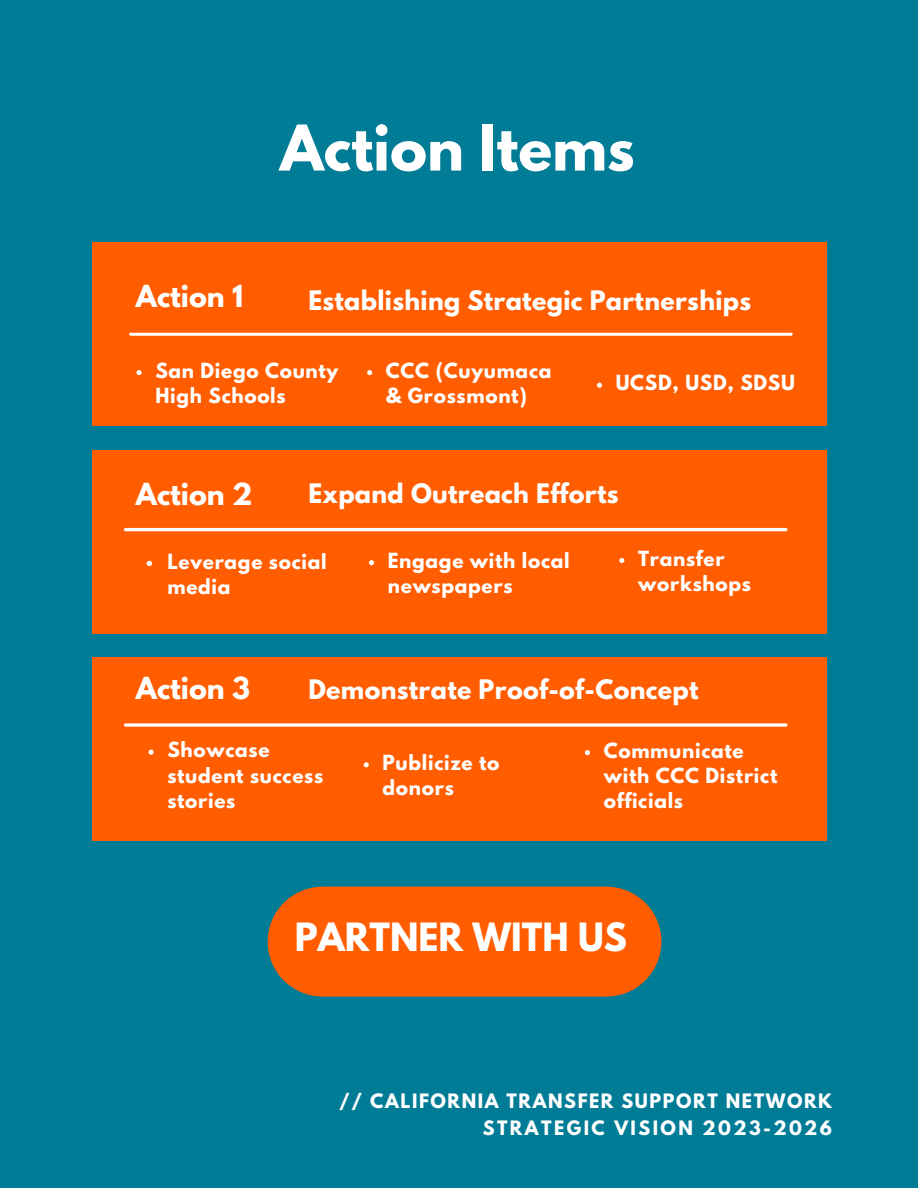
<style>
.page{position:relative;width:918px;height:1188px;background:#007c96}
.page>*{position:absolute;margin:0;border:0;box-sizing:border-box;transform-origin:0 0}
.t1{font:700 55.8px "League Spartan";color:#fff}
.t2{font:700 34.5px "League Spartan";color:#fff}
.t3{font:700 27px "League Spartan";color:#fff}
.t4{font:700 23.85px "League Spartan";letter-spacing:.015em;color:#fff}
.t5{font:700 18.6px/25.3px "League Spartan";letter-spacing:.04em;color:#fff}
.t6{font:700 17.55px "League Spartan";letter-spacing:.09em;color:#fff}
.t7{font:700 17.55px "League Spartan";letter-spacing:.135em;color:#fff}
</style>
<div class="page">
<div style="left:92px;top:243px;width:734px;height:183px;background:#ff5d00"></div>
<div style="left:92px;top:450px;width:734px;height:183px;background:#ff5d00"></div>
<div style="left:92px;top:657px;width:734px;height:184px;background:#ff5d00"></div>
<svg style="left:129px;top:333px;width:664px;height:3px;background:#fff3ec"></svg>
<hr style="left:126px;top:528px;width:660px;height:3px;background:#fff">
<svg style="left:126px;top:723px;width:660px;height:4px;background:#ffe5d7"></svg>
<svg style="left:136px;top:370px;width:6px;height:5px"></svg>
<svg style="left:147px;top:561px;width:5px;height:5px"></svg>
<svg style="left:149px;top:750px;width:5px;height:5px"></svg>
<svg style="left:367px;top:370px;width:5px;height:5px"></svg>
<svg style="left:369px;top:560px;width:5px;height:5px"></svg>
<svg style="left:364px;top:762px;width:5px;height:5px"></svg>
<svg style="left:597px;top:383px;width:5px;height:5px"></svg>
<svg style="left:585px;top:750px;width:5px;height:5px"></svg>
<svg style="left:619px;top:558px;width:5px;height:5px"></svg>
<div style="left:268px;top:887px;width:393px;height:110px;background:#ff5d00;border-radius:55px"></div>
<p class="t1" style="left:280px;top:120px;width:356px">Action Items</p>
<p class="t3" style="left:136px;top:283px;width:109px">Action 1</p>
<p class="t4" style="left:308px;top:288px;width:444px">Establishing Strategic Partnerships</p>
<p class="t5" style="left:155px;top:360px;width:185px">San Diego County<br>High Schools</p>
<p class="t5" style="left:386px;top:360px;width:167px">CCC (Cuyumaca &amp; Grossmont)</p>
<p class="t5" style="left:616px;top:373px;width:181px">UCSD, USD, SDSU</p>
<p class="t3" style="left:136px;top:481px;width:118px">Action 2</p>
<p class="t4" style="left:308px;top:481px;width:312px">Expand Outreach Efforts</p>
<p class="t5" style="left:167px;top:551px;width:161px">Leverage social media</p>
<p class="t5" style="left:388px;top:550px;width:183px">Engage with local newspapers</p>
<p class="t5" style="left:638px;top:548px;width:114px">Transfer workshops</p>
<p class="t3" style="left:136px;top:674px;width:116px">Action 3</p>
<p class="t4" style="left:308px;top:678px;width:392px">Demonstrate Proof-of-Concept</p>
<p class="t5" style="left:167px;top:739px;width:157px">Showcase student success stories</p>
<p class="t5" style="left:383px;top:752px;width:118px">Publicize to donors</p>
<p class="t5" style="left:604px;top:740px;width:175px">Communicate with CCC District officials</p>
<p class="t2" style="left:295px;top:920px;width:334px">PARTNER WITH US</p>
<p class="t6" style="left:339px;top:1092px;width:494px">// CALIFORNIA TRANSFER SUPPORT NETWORK</p>
<p class="t7" style="left:483px;top:1120px;width:351px">STRATEGIC VISION 2023-2026</p>
</div>
